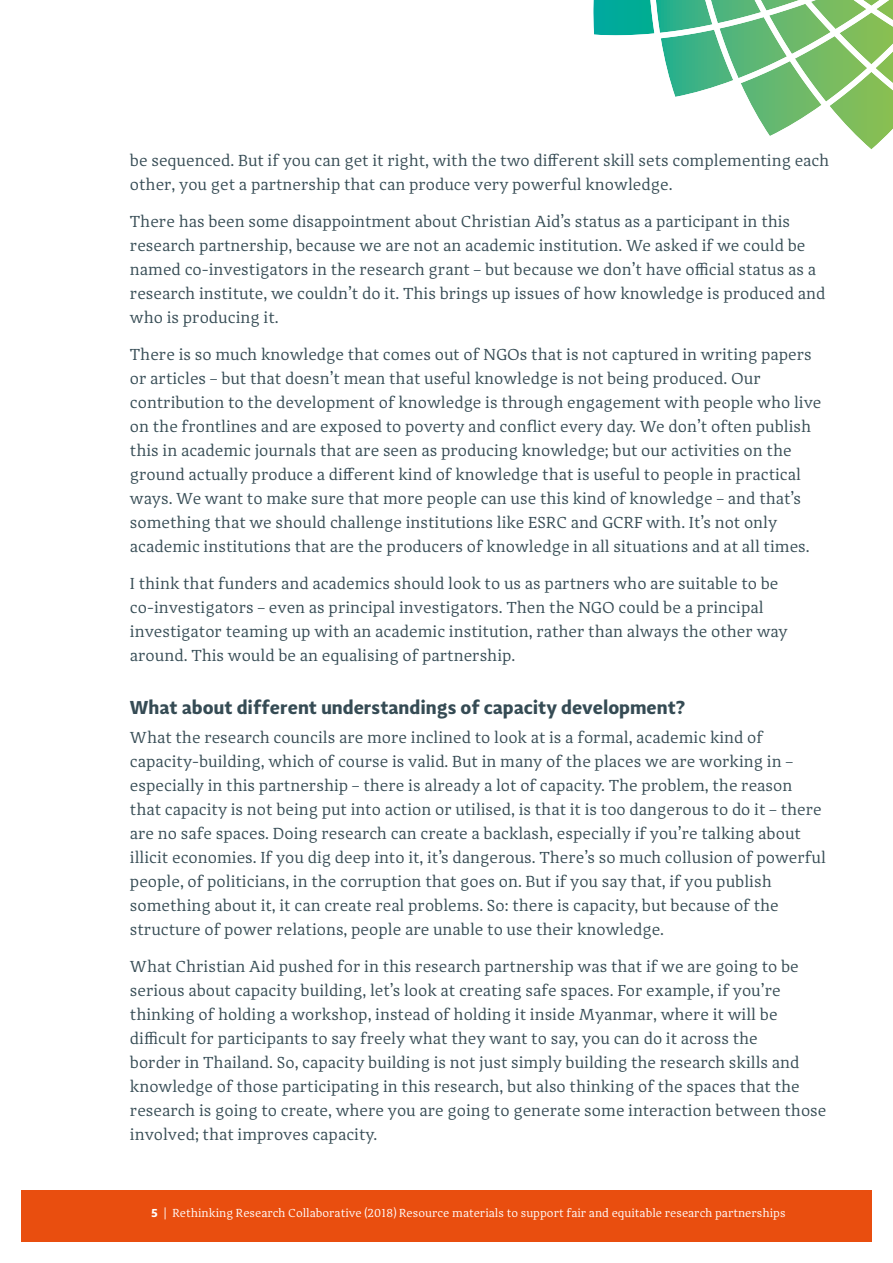
<style>
.page{position:relative;width:893px;height:1263px;background:#fff}
.page>*{position:absolute;margin:0;border:0;box-sizing:border-box;transform-origin:0 0}
.t1{font:700 19.5px "Adagio Sans";color:#354b54}
.t2{font:16.5px/24px "Adagio Serif";color:#354b54}
.t3{font:12px "Adagio Serif";color:#fff}
.s1{font-family:"Adagio Sans";font-weight:700}
</style>
<div class="page">
<div style="left:21px;top:1191px;width:851px;height:51px;background:#e94e0f"></div>
<svg style="left:593px;top:0;width:300px;height:149px"></svg>
<p class="t2" style="left:130px;top:149px;width:701px">be sequenced. But if you can get it right, with the two different skill sets complementing each other, you get a partnership that can produce very powerful knowledge.</p>
<p class="t2" style="left:130px;top:210px;width:697px">There has been some disappointment about Christian Aid’s status as a participant in this research partnership, because we are not an academic institution. We asked if we could be named co-investigators in the research grant – but because we don’t have official status as a research institute, we couldn’t do it. This brings up issues of how knowledge is produced and who is producing it.</p>
<p class="t2" style="left:130px;top:342px;width:693px">There is so much knowledge that comes out of NGOs that is not captured in writing papers or articles – but that doesn’t mean that useful knowledge is not being produced. Our contribution to the development of knowledge is through engagement with people who live on the frontlines and are exposed to poverty and conflict every day. We don’t often publish this in academic journals that are seen as producing knowledge; but our activities on the ground actually produce a different kind of knowledge that is useful to people in practical ways. We want to make sure that more people can use this kind of knowledge – and that’s something that we should challenge institutions like ESRC and GCRF with. It’s not only academic institutions that are the producers of knowledge in all situations and at all times.</p>
<p class="t2" style="left:130px;top:571px;width:659px">I think that funders and academics should look to us as partners who are suitable to be co-investigators – even as principal investigators. Then the NGO could be a principal investigator teaming up with an academic institution, rather than always the other way around. This would be an equalising of partnership.</p>
<p class="t1" style="left:130px;top:695px;width:557px">What about different understandings of capacity development?</p>
<p class="t2" style="left:130px;top:725px;width:698px">What the research councils are more inclined to look at is a formal, academic kind of capacity-building, which of course is valid. But in many of the places we are working in – especially in this partnership – there is already a lot of capacity. The problem, the reason that capacity is not being put into action or utilised, is that it is too dangerous to do it – there are no safe spaces. Doing research can create a backlash, especially if you’re talking about illicit economies. If you dig deep into it, it’s dangerous. There’s so much collusion of powerful people, of politicians, in the corruption that goes on. But if you say that, if you publish something about it, it can create real problems. So: there is capacity, but because of the structure of power relations, people are unable to use their knowledge.</p>
<p class="t2" style="left:130px;top:954px;width:698px">What Christian Aid pushed for in this research partnership was that if we are going to be serious about capacity building, let’s look at creating safe spaces. For example, if you’re thinking of holding a workshop, instead of holding it inside Myanmar, where it will be difficult for participants to say freely what they want to say, you can do it across the<br>border in Thailand. So, capacity building is not just simply building the research skills and knowledge of those participating in this research, but also thinking of the spaces that the research is going to create, where you are going to generate some interaction between those involved; that improves capacity.</p>
<p class="t3" style="left:151px;top:1206px;width:636px"><span class="s1">5</span> | Rethinking Research Collaborative (2018) Resource materials to support fair and equitable research partnerships</p>
</div>
